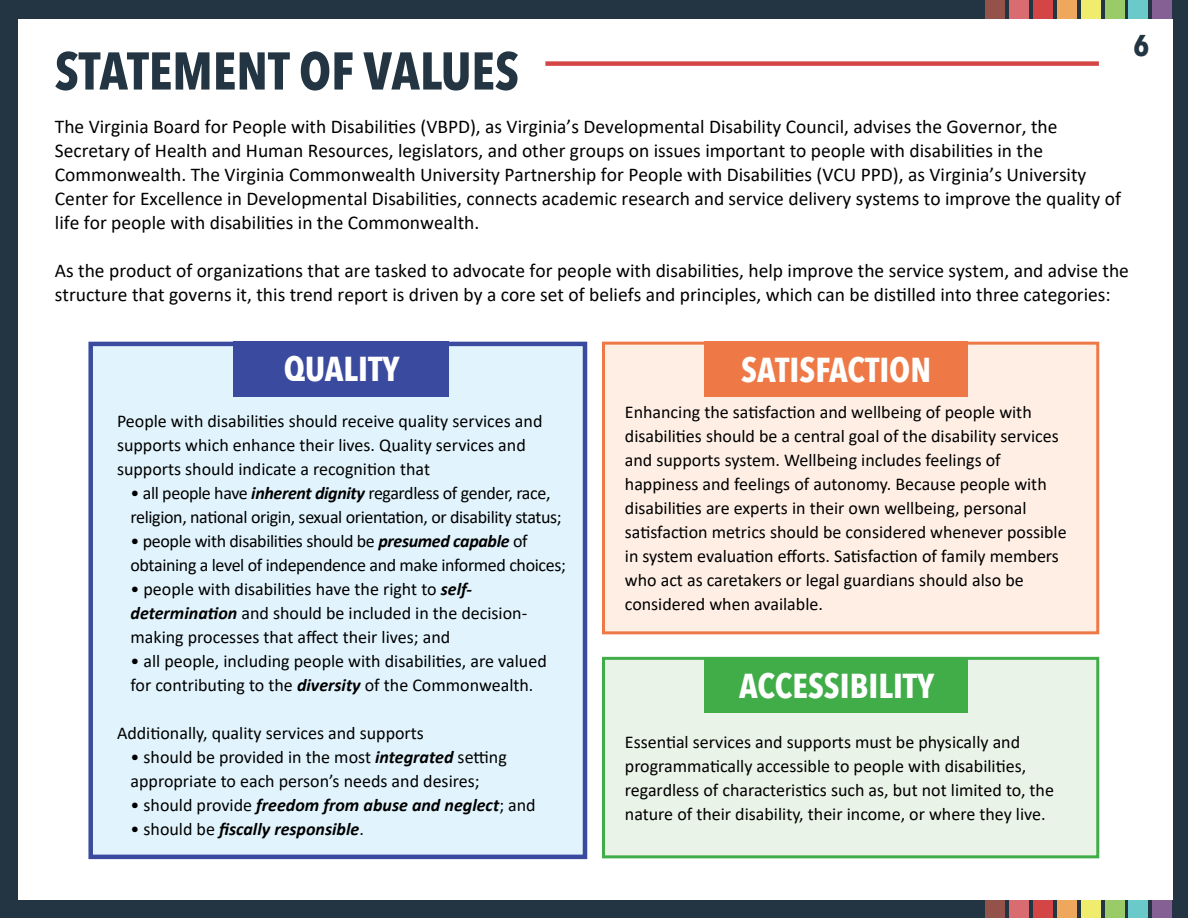
<style>
.page{position:relative;width:1188px;height:918px;background:#233542}
.page>*{position:absolute;margin:0;border:0;box-sizing:border-box;transform-origin:0 0}
.t1{font:700 52.5px "Avenir Next Condensed";color:#233542}
.t2{font:700 34.5px "Avenir Next Condensed";color:#fff}
.t3{font:700 30px "Avenir Next Condensed";color:#233542}
.Body{font:19.5px/24px "Calibri";color:#000}
.Body-2{font:18px/24px "Calibri";color:#000}
.Body-3{font:18px/24px "Calibri";letter-spacing:-.02em;color:#000}
.Body-4{font:italic 700 18px "Calibri";color:#000}
.s1{font-weight:700;font-style:italic}
.s2{font-weight:400;font-style:normal}
</style>
<div class="page">
<div style="left:1153px;top:0;width:19px;height:918px;background:#856094"></div>
<div style="left:1129px;top:0;width:19px;height:918px;background:#6ac9c9"></div>
<div style="left:1105px;top:0;width:19px;height:918px;background:#99cc68"></div>
<div style="left:1081px;top:0;width:20px;height:918px;background:#f0ec6d"></div>
<div style="left:1057px;top:0;width:20px;height:918px;background:#eda85d"></div>
<div style="left:1033px;top:0;width:19px;height:918px;background:#d44646"></div>
<div style="left:1009px;top:0;width:19px;height:918px;background:#d86c71"></div>
<div style="left:985px;top:0;width:19px;height:918px;background:#94534a"></div>
<div style="left:18px;top:20px;width:1154px;height:880px;background:#fff"></div>
<div style="left:602px;top:657px;width:497px;height:201px;background:#eaf3e7;border:3px solid #41ad49"></div>
<div style="left:88px;top:342px;width:499px;height:517px;background:#e1f4fd;border:4px solid #3a4a9f"></div>
<div style="left:602px;top:342px;width:497px;height:292px;background:#feeee4;border:3px solid #ee7946"></div>
<div style="left:233px;top:342px;width:216px;height:55px;background:#3a4a9f"></div>
<div style="left:704px;top:342px;width:264px;height:55px;background:#ee7946"></div>
<div style="left:704px;top:657px;width:264px;height:55px;background:#41ad49"></div>
<div style="left:545px;top:61px;width:554px;height:5px;background:#d44645"></div>
<h3 class="t3" style="left:1134px;top:27px;width:17px">6</h3>
<h1 class="t1" style="left:55px;top:39px;width:466px">STATEMENT OF VALUES</h1>
<p class="Body" style="left:55px;top:114px;width:1068px">The Virginia Board for People with Disabilities (VBPD), as Virginia’s Developmental Disability Council, advises the Governor, the Secretary of Health and Human Resources, legislators, and other groups on issues important to people with disabilities in the Commonwealth. The Virginia Commonwealth University Partnership for People with Disabilities (VCU PPD), as Virginia’s University Center for Excellence in Developmental Disabilities, connects academic research and service delivery systems to improve the quality of life for people with disabilities in the Commonwealth.</p>
<p class="Body" style="left:55px;top:258px;width:1076px">As the product of organizations that are tasked to advocate for people with disabilities, help improve the service system, and advise the structure that governs it, this trend report is driven by a core set of beliefs and principles, which can be distilled into three categories:</p>
<h2 class="t2" style="left:284px;top:347px;width:117px">QUALITY</h2>
<p class="Body-2" style="left:117px;top:408px;width:427px">People with disabilities should receive quality services and supports which enhance their lives. Quality services and supports should indicate a recognition that</p>
<p class="Body-3" style="left:130px;top:480px;width:433px">• all people have <span class="s1">inherent dignity</span> regardless of gender, race, religion, national origin, sexual orientation, or disability status;</p>
<p class="Body-3" style="left:130px;top:528px;width:437px">• people with disabilities should be <span class="s1">presumed capable</span> of obtaining a level of independence and make informed choices;</p>
<p class="Body-2" style="left:130px;top:576px;width:398px">• people with disabilities have the right to <span class="s1">self&shy;determination</span> and should be included in the decision&shy;making processes that affect their lives; and</p>
<p class="Body-2" style="left:130px;top:648px;width:418px">• all people, including people with disabilities, are valued for contributing to the <span class="s1">diversity</span> of the Commonwealth.</p>
<p class="Body-2" style="left:117px;top:720px;width:308px">Additionally, quality services and supports</p>
<p class="Body-2" style="left:130px;top:744px;width:378px">• should be provided in the most <span class="s1">integrated</span> setting appropriate to each person’s needs and desires;</p>
<p class="Body-4" style="left:130px;top:792px;width:407px"><span class="s2">• should provide</span> freedom from abuse and neglect<span class="s2">; and</span></p>
<p class="Body-4" style="left:130px;top:816px;width:235px"><span class="s2">• should be</span> fiscally responsible<span class="s2">.</span></p>
<h2 class="t2" style="left:741px;top:349px;width:191px">SATISFACTION</h2>
<p class="Body-2" style="left:625px;top:400px;width:443px">Enhancing the satisfaction and wellbeing of people with disabilities should be a central goal of the disability services and supports system. Wellbeing includes feelings of happiness and feelings of autonomy. Because people with disabilities are experts in their own wellbeing, personal satisfaction metrics should be considered whenever possible in system evaluation efforts. Satisfaction of family members who act as caretakers or legal guardians should also be considered when available.</p>
<h2 class="t2" style="left:739px;top:664px;width:197px">ACCESSIBILITY</h2>
<p class="Body-2" style="left:625px;top:730px;width:431px">Essential services and supports must be physically and programmatically accessible to people with disabilities, regardless of characteristics such as, but not limited to, the nature of their disability, their income, or where they live.</p>
</div>
